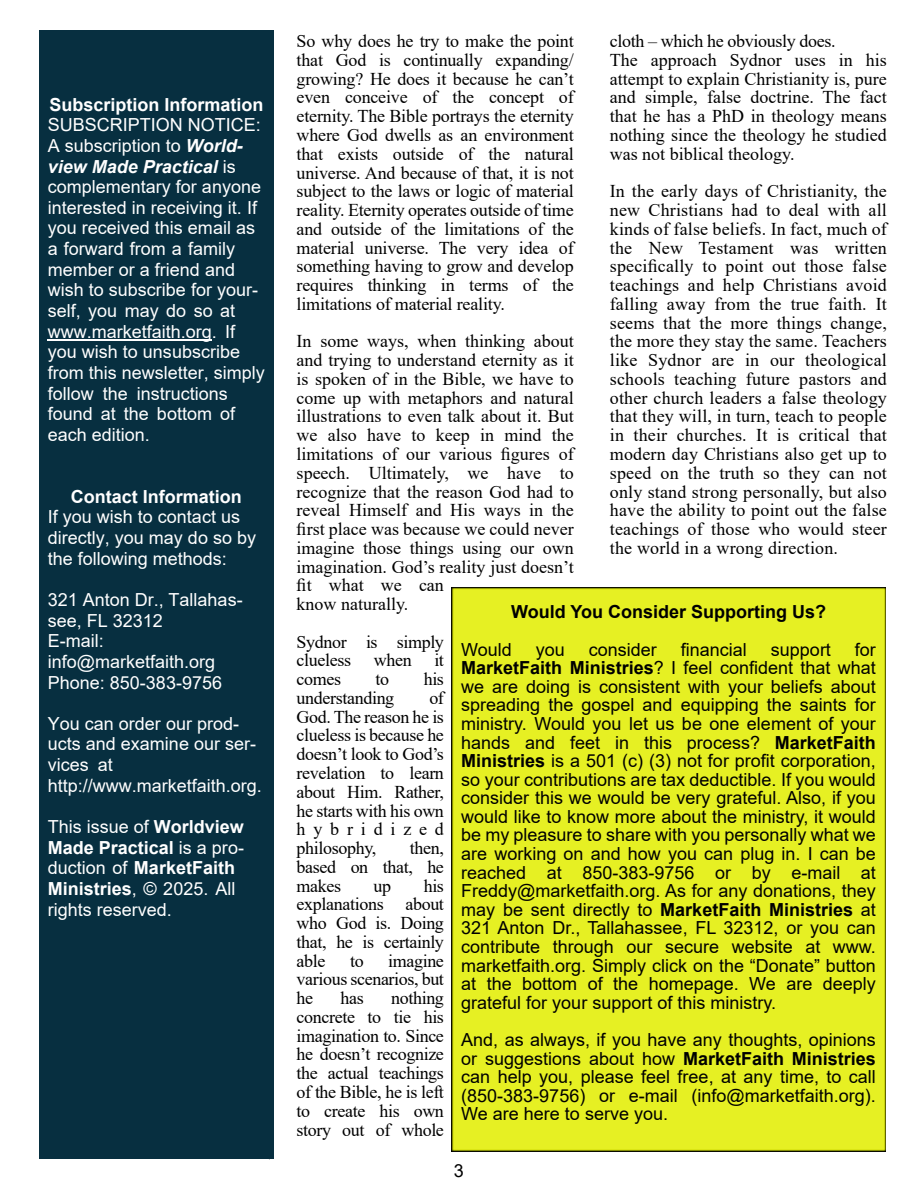
<style>
.page{position:relative;width:918px;height:1188px;background:#fff}
.page>*{position:absolute;margin:0;border:0;box-sizing:border-box;transform-origin:0 0}
.t1{font:18px/18.8px "Times New Roman";color:#000;text-align:justify}
.t2{font:18px/18.6px "Arial";color:#000;text-align:justify}
.t3{font:18px/20.7px "Arial";color:#fff}
.t4{font:700 18px "Arial";color:#fff}
.t5{font:18px/18.8px "Times New Roman";letter-spacing:-.02em;color:#000}
.t6{font:700 18px "Arial";color:#000}
.s1{font-weight:700;font-style:italic}
.s2{font-weight:700}
</style>
<div class="page">
<div style="left:39px;top:31px;width:235px;height:1128px;background:#072f40"></div>
<hr style="left:48px;top:340px;width:164px;height:1px;background:#fff">
<div style="left:451px;top:588px;width:435px;height:564px;background:#e6f023"></div>
<p class="t4" style="left:49px;top:98px;width:215px">Subscription Information</p>
<p class="t3" style="left:48px;top:116px;width:219px">SUBSCRIPTION NOTICE:<br>A subscription to <span class="s1">World&shy;view Made Practical</span> is complementary for anyone interested in receiving it. If you received this email as a forward from a family member or a friend and wish to subscribe for your&shy;self, you may do so at www.marketfaith.org. If you wish to unsubscribe from this newsletter, simply follow the instructions found at the bottom of each edition.</p>
<p class="t4" style="left:71px;top:490px;width:173px">Contact Information</p>
<p class="t3" style="left:48px;top:508px;width:210px">If you wish to contact us directly, you may do so by the following methods:</p>
<p class="t3" style="left:48px;top:591px;width:196px">321 Anton Dr., Tallahas&shy;see, FL 32312<br>E-mail: info@marketfaith.org<br>Phone: 850-383-9756</p>
<p class="t3" style="left:48px;top:715px;width:216px">You can order our prod&shy;ucts and examine our ser&shy;vices at http://www.marketfaith.org.</p>
<p class="t3" style="left:48px;top:818px;width:198px">This issue of <span class="s2">Worldview<br>Made Practical</span> is a pro&shy;duction of <span class="s2">MarketFaith<br>Ministries</span>, © 2025. All rights reserved.</p>
<p class="t3" style="left:193px;top:880px;width:12px">4</p>
<p class="t1" style="left:297px;top:34px;width:279px">So why does he try to make the point that God is continually expanding/ growing? He does it because he can’t even conceive of the concept of eternity. The Bible portrays the eternity where God dwells as an environment that exists outside of the natural universe. And because of that, it is not subject to the laws or logic of material reality. Eternity operates outside of time and outside of the limitations of the material universe. The very idea of something having to grow and develop requires thinking in terms of the limitations of material reality.</p>
<p class="t1" style="left:297px;top:334px;width:279px;text-align:left">In some ways, when thinking about and trying to understand eternity as it is spoken of in the Bible, we have to come up with metaphors and natural illustrations to even talk about it. But we also have to keep in mind the limitations of our various figures of speech. Ultimately, we have to recognize that the reason God had to reveal Himself and His ways in the first place was because we could never imagine those things using our own imagination. God’s reality just doesn’t fit what we can<br>know naturally.</p>
<p class="t5" style="left:297px;top:634px;width:149px">Sydnor is simply clueless</p>
<p class="t1" style="left:610px;top:34px;width:279px;text-align:left">cloth – which he obviously does.<br>The approach Sydnor uses in his attempt to explain Christianity is, pure and simple, false doctrine. The fact that he has a PhD in theology means nothing since the theology he studied was not biblical theology.</p>
<p class="t1" style="left:610px;top:184px;width:279px">In the early days of Christianity, the new Christians had to deal with all kinds of false beliefs. In fact, much of the New Testament was written specifically to point out those false teachings and help Christians avoid falling away from the true faith. It seems that the more things change, the more they stay the same. Teachers like Sydnor are in our theological schools teaching future pastors and other church leaders a false theology that they will, in turn, teach to people in their churches. It is critical that modern day Christians also get up to speed on the truth so they can not only stand strong personally, but also have the ability to point out the false teachings of those who would steer the world in a wrong direction.</p>
<p class="t6" style="left:511px;top:605px;width:316px">Would You Consider Supporting Us?</p>
<p class="t2" style="left:461px;top:642px;width:416px;text-indent:394px">for <span class="s2">MarketFaith Ministries</span>? I feel confident that what we are doing is consistent with your beliefs about spreading the gospel and equipping the saints for ministry. Would you let us be one element of your hands and feet in this process? <span class="s2">MarketFaith Ministries</span> is a 501 (c) (3) not for profit corporation, so your contributions are tax deductible. If you would consider this we would be very grateful. Also, if you would like to know more about the ministry, it would be my pleasure to share with you personally what we are working on and how you can plug in. I can be reached at 850-383-9756 or by e-mail at Freddy@marketfaith.org. As for any donations, they may be sent directly to <span class="s2">MarketFaith Ministries</span> at 321 Anton Dr., Tallahassee, FL 32312, or you can contribute through our secure website at www. marketfaith.org. Simply click on the “Donate” button at the bottom of the homepage. We are deeply grateful for your support of this ministry.</p>
<p class="t2" style="left:461px;top:1032px;width:416px">And, as always, if you have any thoughts, opinions or suggestions about how <span class="s2">MarketFaith Ministries </span>can help you, please feel free, at any time, to call (850-383-9756) or e-mail (info@marketfaith.org).<br>We are here to serve you.</p>
<p class="t2" style="left:461px;top:642px;width:52px">Would</p>
<p class="t2" style="left:536px;top:642px;width:31px">you</p>
<p class="t2" style="left:589px;top:642px;width:70px">consider</p>
<p class="t2" style="left:681px;top:642px;width:68px">financial</p>
<p class="t2" style="left:771px;top:642px;width:62px">support</p>
<p class="t1" style="left:374px;top:653px;width:39px">when</p>
<p class="t1" style="left:434px;top:653px;width:11px">it</p>
<p class="t1" style="left:297px;top:672px;width:46px">comes</p>
<p class="t1" style="left:376px;top:672px;width:15px">to</p>
<p class="t1" style="left:424px;top:672px;width:22px">his</p>
<p class="t5" style="left:297px;top:690px;width:99px">understanding</p>
<p class="t1" style="left:297px;top:690px;width:149px;text-indent:133px">of God. The reason he is clueless is because he doesn’t look to God’s revelation to learn about Him. Rather, he starts with his own hybridized philosophy,</p>
<p class="t1" style="left:297px;top:840px;width:149px;text-indent:113px">then, based on that, he makes</p>
<p class="t1" style="left:297px;top:878px;width:149px;text-indent:127px">his explanations about who God is. Doing that, he is certainly able</p>
<p class="t1" style="left:374px;top:878px;width:19px">up</p>
<p class="t1" style="left:297px;top:953px;width:149px;text-indent:91px">imagine various scenarios, but he</p>
<p class="t1" style="left:350px;top:953px;width:15px">to</p>
<p class="t1" style="left:297px;top:991px;width:149px;text-indent:94px">nothing concrete to tie his imagination to. Since he doesn’t recognize the actual teachings of the Bible, he is left to create his own story out of whole</p>
<p class="t1" style="left:341px;top:991px;width:25px">has</p>
<p class="t2" style="left:454px;top:1163px;width:12px">3<sup>3</sup></p>
</div>
